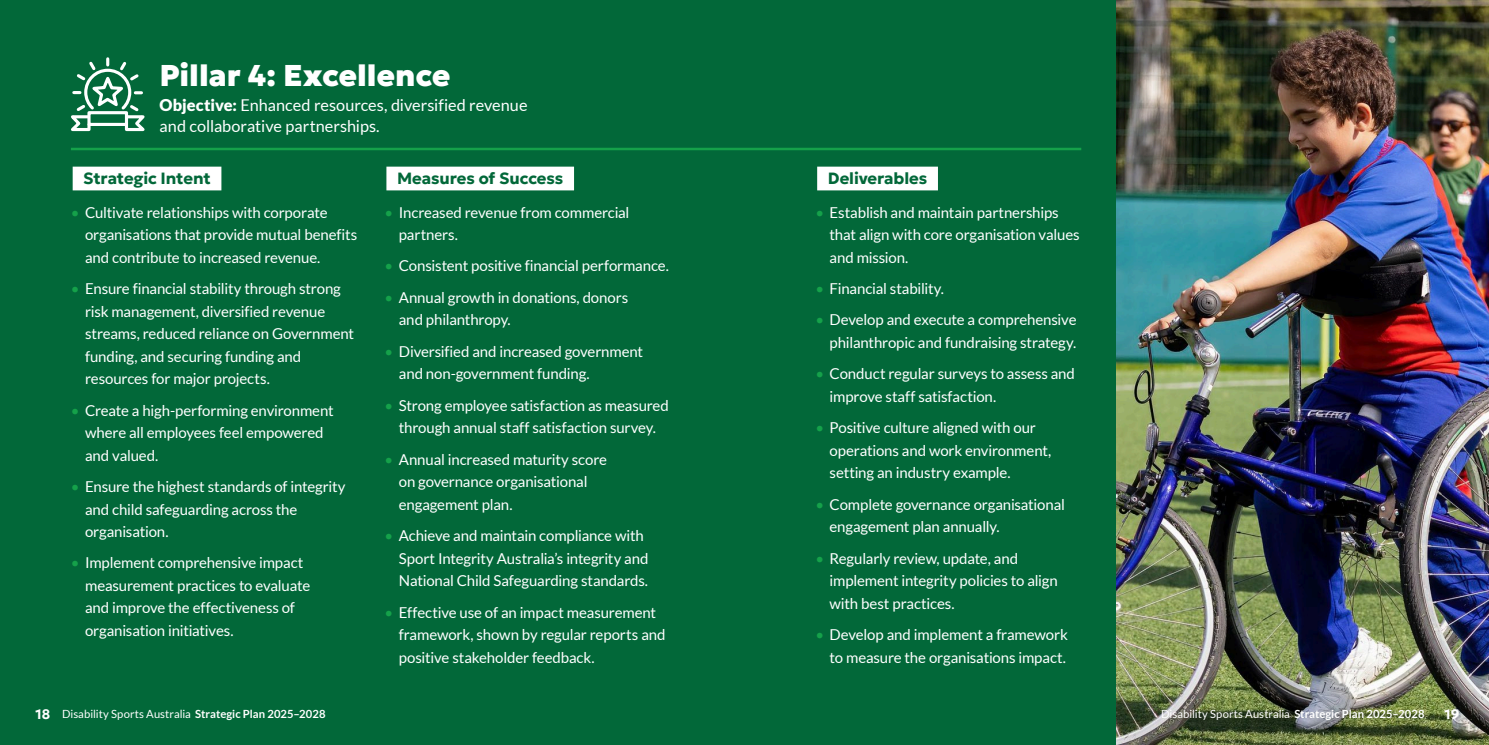
<style>
.page{position:relative;width:1489px;height:745px;background:#fff}
.page>*{position:absolute;margin:0;border:0;box-sizing:border-box;transform-origin:0 0}
.t1{font:900 30px "Geologica Roman";color:#fff}
.t2{font:16.25px/21.2px "Lato";color:#fff}
.t3{font:700 16.25px "Geologica Roman";letter-spacing:-.01em;color:#026839}
.t4{font:15px/22.5px "Lato";letter-spacing:-.01em;color:#fff}
.t5{font:700 13.75px "Geologica Roman";color:#fff}
.t6{font:11.25px "Lato";color:#fff}
.s1{font-weight:900}
.s2{color:#15a14a}
.s3{font-family:"Geologica Roman";font-weight:700;font-size:13.75px}
.s4{font-weight:700}
</style>
<div class="page">
<div style="left:0;top:0;width:1116px;height:744px;background:#026839"></div>
<img style="left:1116px;top:0;width:372px;height:744px">
<div style="left:73px;top:166px;width:148px;height:24px;background:#fff"></div>
<div style="left:386px;top:166px;width:188px;height:24px;background:#fff"></div>
<div style="left:817px;top:166px;width:120px;height:24px;background:#fff"></div>
<svg style="left:71px;top:57px;width:74px;height:75px"></svg>
<hr style="left:71px;top:148px;width:1010px;height:2px;background:#15a14a">
<h1 class="t1" style="left:159px;top:48px;width:292px">Pillar 4: Excellence</h1>
<p class="t2" style="left:159px;top:94px;width:369px"><span class="s1">Objective:</span> Enhanced resources, diversified revenue and collaborative partnerships.</p>
<p class="t3" style="left:83px;top:163px;width:129px">Strategic Intent</p>
<p class="t4" style="left:85px;top:201px;width:274px;text-indent:-14px"><span class="s2">•</span> Cultivate relationships with corporate organisations that provide mutual benefits and contribute to increased revenue.</p>
<p class="t4" style="left:85px;top:277px;width:270px;text-indent:-14px"><span class="s2">•</span> Ensure financial stability through strong risk management, diversified revenue streams, reduced reliance on Government funding, and securing funding and resources for major projects.</p>
<p class="t4" style="left:85px;top:398px;width:250px;text-indent:-14px"><span class="s2">•</span> Create a high-performing environment where all employees feel empowered and valued.</p>
<p class="t4" style="left:85px;top:475px;width:262px;text-indent:-14px"><span class="s2">•</span> Ensure the highest standards of integrity and child safeguarding across the organisation.</p>
<p class="t4" style="left:85px;top:551px;width:226px;text-indent:-14px"><span class="s2">•</span> Implement comprehensive impact measurement practices to evaluate and improve the effectiveness of organisation initiatives.</p>
<p class="t3" style="left:397px;top:163px;width:168px">Measures of Success</p>
<p class="t4" style="left:399px;top:201px;width:232px;text-indent:-14px"><span class="s2">•</span> Increased revenue from commercial partners.</p>
<p class="t4" style="left:384px;top:254px;width:286px"><span class="s2">•</span> Consistent positive financial performance.</p>
<p class="t4" style="left:399px;top:286px;width:231px;text-indent:-14px"><span class="s2">•</span> Annual growth in donations, donors and philanthropy.</p>
<p class="t4" style="left:399px;top:340px;width:246px;text-indent:-14px"><span class="s2">•</span> Diversified and increased government and non-government funding.</p>
<p class="t4" style="left:384px;top:393px;width:286px;text-align:center"><span class="s2">•</span> Strong employee satisfaction as measured through annual staff satisfaction survey.</p>
<p class="t4" style="left:399px;top:447px;width:210px;text-indent:-14px"><span class="s2">•</span> Annual increased maturity score on governance organisational engagement plan.</p>
<p class="t4" style="left:399px;top:524px;width:251px;text-indent:-14px"><span class="s2">•</span> Achieve and maintain compliance with<br>Sport Integrity Australia’s integrity and<br>National Child Safeguarding standards.</p>
<p class="t4" style="left:399px;top:600px;width:268px;text-indent:-14px"><span class="s2">•</span> Effective use of an impact measurement framework, shown by regular reports and positive stakeholder feedback.</p>
<p class="t3" style="left:827px;top:163px;width:101px">Deliverables</p>
<p class="t4" style="left:829px;top:201px;width:251px;text-indent:-14px"><span class="s2">•</span> Establish and maintain partnerships that align with core organisation values and mission.</p>
<p class="t4" style="left:815px;top:277px;width:130px"><span class="s2">•</span> Financial stability.</p>
<p class="t4" style="left:815px;top:308px;width:263px;text-align:right"><span class="s2">•</span> Develop and execute a comprehensive philanthropic and fundraising strategy.</p>
<p class="t4" style="left:829px;top:362px;width:247px;text-indent:-14px"><span class="s2">•</span> Conduct regular surveys to assess and improve staff satisfaction.</p>
<p class="t4" style="left:829px;top:416px;width:223px;text-indent:-14px"><span class="s2">•</span> Positive culture aligned with our operations and work environment, setting an industry example.</p>
<p class="t4" style="left:829px;top:492px;width:237px;text-indent:-14px"><span class="s2">•</span> Complete governance organisational engagement plan annually.</p>
<p class="t4" style="left:829px;top:546px;width:230px;text-indent:-14px"><span class="s2">•</span> Regularly review, update, and implement integrity policies to align with best practices.</p>
<p class="t4" style="left:815px;top:623px;width:254px;text-align:right"><span class="s2">•</span> Develop and implement a framework to measure the organisations impact.</p>
<p class="t6" style="left:35px;top:707px;width:291px"><span class="s3">18</span> Disability Sports Australia <span class="s4">Strategic Plan 2025–2028</span></p>
<p class="t6" style="left:1160px;top:707px;width:265px">Disability Sports Australia <span class="s4">Strategic Plan 2025–2028</span></p>
<p class="t5" style="left:1444px;top:701px;width:16px">19</p>
</div>
